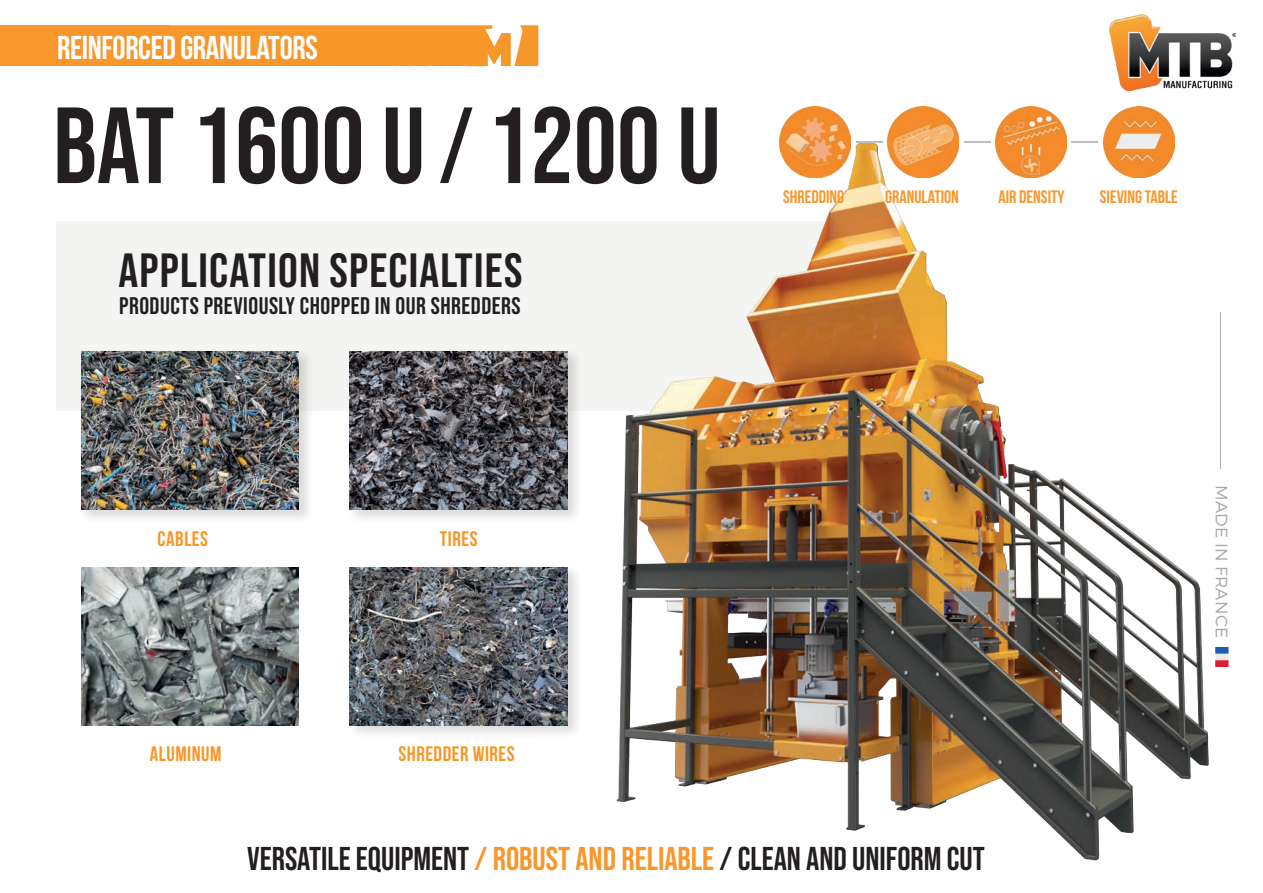
<style>
.page{position:relative;width:1263px;height:893px;background:#fff}
.page>*{position:absolute;margin:0;border:0;box-sizing:border-box;transform-origin:0 0}
.t1{font:108px "Bebas Neue";color:#231f20}
.t2{font:48px "Bebas Neue";letter-spacing:.025em;color:#231f20}
.t3{font:33px "Bebas Neue";color:#231f20}
.t4{font:700 33px "Bebas Neue";letter-spacing:-.01em;color:#fff}
.t5{font:24px "Bebas Neue";letter-spacing:.02em;color:#231f20}
.t6{font:700 21px "Bebas Neue";letter-spacing:.025em;color:#f79729}
.t7{font:700 18px "Bebas Neue";color:#f7972c}
.t8{font:300 16.5px "Montserrat";letter-spacing:.01em;color:#a7a9a9}
.s1{color:#f7972c}
</style>
<div class="page">
<div style="left:56px;top:221px;width:837px;height:190px;background:#f4f4f3"></div>
<img style="left:616px;top:106px;width:613px;height:755px">
<div style="left:0;top:25px;width:168px;height:41px;background:#f7972c"></div>
<svg style="left:168px;top:25px;width:370px;height:41px;background:#f7a13e"></svg>
<div style="left:219px;top:38px;width:258px;height:28px;background:#f79729"></div>
<div style="left:79px;top:348px;width:236px;height:176px;background:#231f20;opacity:.16"></div>
<img style="left:81px;top:352px;width:218px;height:158px">
<img style="left:1110px;top:15px;width:125px;height:75px">
<img style="left:81px;top:567px;width:218px;height:158px">
<div style="left:347px;top:348px;width:236px;height:176px;background:#231f20;opacity:.16"></div>
<img style="left:350px;top:352px;width:217px;height:158px">
<div style="left:347px;top:563px;width:236px;height:177px;background:#231f20;opacity:.16"></div>
<img style="left:350px;top:567px;width:217px;height:158px">
<hr style="left:1220px;top:313px;width:1px;height:156px;background:#a8acac">
<img style="left:1212px;top:647px;width:17px;height:19px">
<img style="left:780px;top:107px;width:70px;height:70px">
<img style="left:887px;top:107px;width:71px;height:70px">
<img style="left:1103px;top:107px;width:71px;height:70px">
<img style="left:995px;top:107px;width:71px;height:70px">
<hr style="left:856px;top:141px;width:26px;height:2px;background:#bcbebe">
<hr style="left:964px;top:141px;width:26px;height:2px;background:#bcbebe">
<hr style="left:1071px;top:141px;width:26px;height:2px;background:#bcbebe">
<p class="t4" style="left:57px;top:28px;width:262px">REINFORCED GRANULATORS</p>
<h1 class="t1" style="left:53px;top:83px;width:669px">BAT 1600 U / 1200 U</h1>
<h2 class="t2" style="left:119px;top:242px;width:405px">APPLICATION SPECIALTIES</h2>
<p class="t5" style="left:119px;top:291px;width:403px">PRODUCTS PREVIOUSLY CHOPPED IN OUR SHREDDERS</p>
<p class="t7" style="left:783px;top:186px;width:63px">SHREDDING</p>
<p class="t7" style="left:885px;top:186px;width:75px">GRANULATION</p>
<p class="t7" style="left:998px;top:186px;width:68px">AIR DENSITY</p>
<p class="t7" style="left:1100px;top:186px;width:80px">SIEVING TABLE</p>
<p class="t6" style="left:158px;top:526px;width:52px">CABLES</p>
<p class="t6" style="left:440px;top:526px;width:39px">TIRES</p>
<p class="t6" style="left:150px;top:741px;width:73px">ALUMINUM</p>
<p class="t6" style="left:398px;top:741px;width:118px">SHREDDER WIRES</p>
<p class="t3" style="left:247px;top:839px;width:739px">VERSATILE EQUIPMENT <span class="s1">/ ROBUST AND RELIABLE</span> / CLEAN AND UNIFORM CUT</p>
<p class="t8" style="left:1231px;top:485px;width:154px;rotate:90deg">MADE IN FRANCE</p>
</div>
